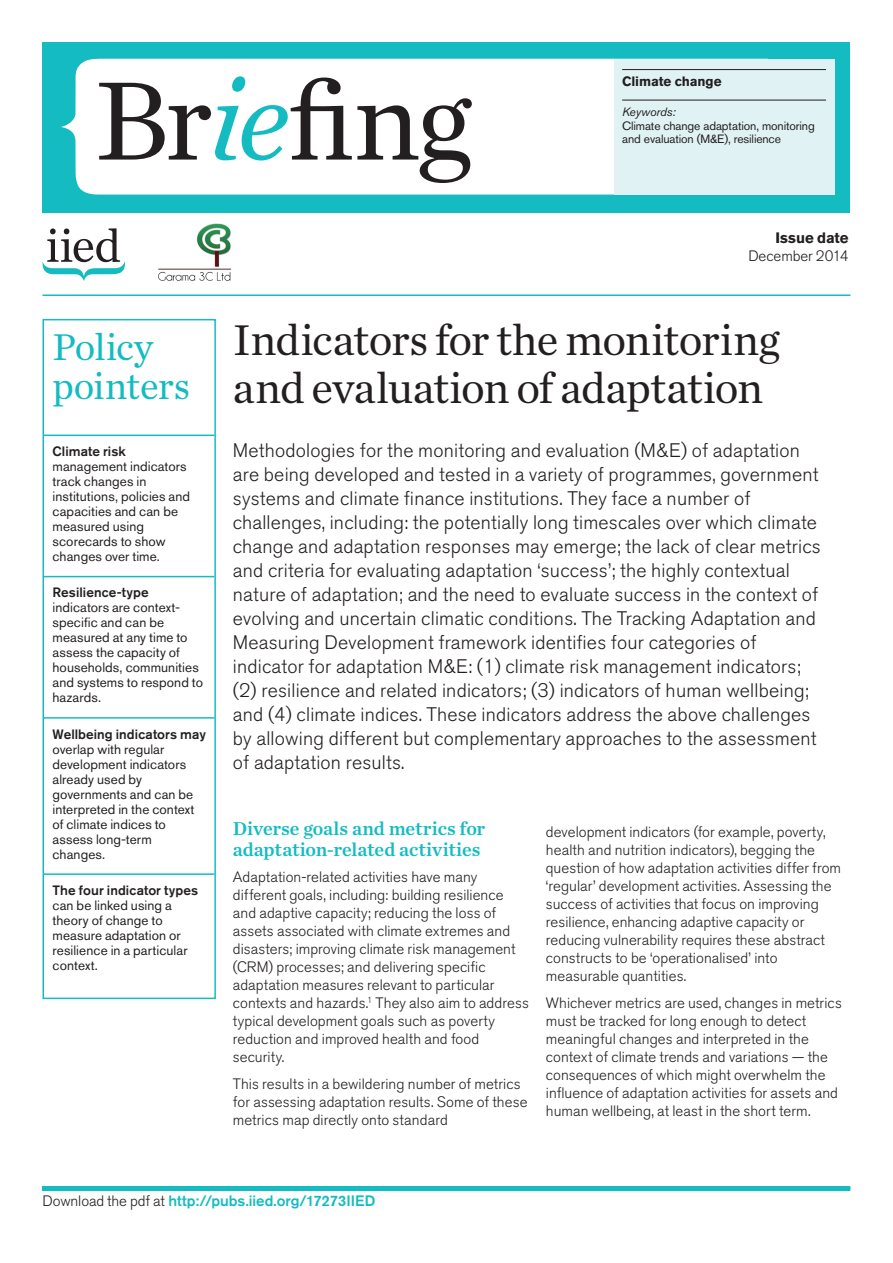
<style>
.page{position:relative;width:893px;height:1263px;background:#fff}
.page>*{position:absolute;margin:0;border:0;box-sizing:border-box;transform-origin:0 0}
.t1{font:116.7px "Chronicle Text G1";color:#231f20}
.t2{font:45px/48px "Chronicle Text G1";letter-spacing:-.02em;color:#231f20}
.t3{font:39px/39px "Chronicle Text G1";letter-spacing:-.015em;color:#14bcc1}
.t4{font:300 19.5px/24px "Akzidenz Grotesk BE";letter-spacing:.01em;color:#231f20}
.t5{font:19.5px/21px "Chronicle Text G1 Semi";letter-spacing:-.005em;color:#14bcc1}
.t6{font:300 15px/18px "Akzidenz Grotesk BE";letter-spacing:.005em;color:#231f20}
.t7{font:500 15px "Akzidenz Grotesk BE";letter-spacing:-.005em;color:#14bcc1}
.t8{font:700 15px "Akzidenz Grotesk BE";letter-spacing:-.005em;color:#231f20}
.t9{font:13.5px/15px "Akzidenz Grotesk BE";letter-spacing:.005em;color:#231f20}
.t10{font:500 13.5px "Akzidenz Grotesk BE";letter-spacing:.005em;color:#231f20}
.t11{font:700 13.5px "Akzidenz Grotesk BE";letter-spacing:-.01em;color:#231f20}
.t12{font:12px "Akzidenz Grotesk BE";letter-spacing:-.01em;color:#231f20}
.t13{font:italic 12px "Akzidenz Grotesk BE";letter-spacing:-.01em;color:#231f20}
.s1{font-style:italic;color:#14bcc1}
.s2{font-weight:300;color:#231f20}
</style>
<div class="page">
<div style="left:43px;top:43px;width:807px;height:170px;background:#14bcc1"></div>
<div style="left:61px;top:59px;width:553px;height:136px;background:#fff"></div>
<svg style="left:42px;top:228px;width:83px;height:53px"></svg>
<div style="left:614px;top:59px;width:220px;height:136px;background:#e0f2f3"></div>
<hr style="left:622px;top:69px;width:204px;height:1px;background:#231f20">
<hr style="left:622px;top:100px;width:204px;height:1px;background:#231f20">
<div style="left:43px;top:1186px;width:807px;height:5px;background:#14bcc1"></div>
<hr style="left:44px;top:435px;width:170px;height:1px;background:#14bcc1">
<hr style="left:44px;top:576px;width:170px;height:1px;background:#14bcc1">
<hr style="left:44px;top:717px;width:170px;height:2px;background:#14bcc1">
<hr style="left:44px;top:873px;width:170px;height:2px;background:#14bcc1">
<div style="left:43px;top:319px;width:173px;height:680px;border:2px solid #14bcc1"></div>
<hr style="left:43px;top:294px;width:807px;height:2px;background:#14bcc1">
<img style="left:158px;top:223px;width:73px;height:58px">
<h1 class="t1" style="left:94px;top:32px;width:379px">Br<span class="s1">ie</span>fing</h1>
<p class="t11" style="left:622px;top:73px;width:101px">Climate change</p>
<p class="t13" style="left:622px;top:105px;width:55px">Keywords:</p>
<p class="t12" style="left:622px;top:119px;width:194px">Climate change adaptation, monitoring</p>
<p class="t12" style="left:622px;top:132px;width:160px">and evaluation (M&amp;E), resilience</p>
<p class="t8" style="left:775px;top:229px;width:75px">Issue date</p>
<p class="t6" style="left:748px;top:247px;width:102px">December 2014</p>
<h3 class="t3" style="left:53px;top:325px;width:139px">Policy pointers</h3>
<p class="t10" style="left:53px;top:443px;width:75px">Climate risk</p>
<p class="t9" style="left:53px;top:459px;width:139px">management indicators track changes in institutions, policies and capacities and can be measured using scorecards to show changes over time.</p>
<p class="t10" style="left:53px;top:584px;width:98px">Resilience-type</p>
<p class="t9" style="left:53px;top:600px;width:152px">indicators are context&shy;specific and can be measured at any time to assess the capacity of households, communities and systems to respond to hazards.</p>
<p class="t10" style="left:53px;top:726px;width:155px">Wellbeing indicators may</p>
<p class="t9" style="left:53px;top:741px;width:144px">overlap with regular development indicators already used by governments and can be interpreted in the context of climate indices to assess long-term changes.</p>
<p class="t10" style="left:53px;top:882px;width:147px">The four indicator types</p>
<p class="t9" style="left:53px;top:897px;width:137px">can be linked using a theory of change to measure adaptation or resilience in a particular context.</p>
<h2 class="t2" style="left:233px;top:313px;width:548px">Indicators for the monitoring and evaluation of adaptation</h2>
<p class="t4" style="left:233px;top:438px;width:589px">Methodologies for the monitoring and evaluation (M&amp;E) of adaptation are being developed and tested in a variety of programmes, government systems and climate finance institutions. They face a number of challenges, including: the potentially long timescales over which climate change and adaptation responses may emerge; the lack of clear metrics and criteria for evaluating adaptation ‘success’; the highly contextual nature of adaptation; and the need to evaluate success in the context of evolving and uncertain climatic conditions. The Tracking Adaptation and Measuring Development framework identifies four categories of indicator for adaptation M&amp;E: (1) climate risk management indicators; (2) resilience and related indicators; (3) indicators of human wellbeing; and (4) climate indices. These indicators address the above challenges by allowing different but complementary approaches to the assessment of adaptation results.</p>
<h3 class="t5" style="left:233px;top:817px;width:254px">Diverse goals and metrics for adaptation-related activities</h3>
<p class="t6" style="left:233px;top:868px;width:297px">Adaptation-related activities have many different goals, including: building resilience and adaptive capacity; reducing the loss of assets associated with climate extremes and disasters; improving climate risk management (CRM) processes; and delivering specific adaptation measures relevant to particular contexts and hazards.<sup>1</sup> They also aim to address typical development goals such as poverty reduction and improved health and food security.</p>
<p class="t6" style="left:233px;top:1075px;width:296px">This results in a bewildering number of metrics for assessing adaptation results. Some of these metrics map directly onto standard</p>
<p class="t6" style="left:546px;top:823px;width:297px">development indicators (for example, poverty, health and nutrition indicators), begging the question of how adaptation activities differ from ‘regular’ development activities. Assessing the success of activities that focus on improving resilience, enhancing adaptive capacity or reducing vulnerability requires these abstract constructs to be ‘operationalised’ into measurable quantities.</p>
<p class="t6" style="left:546px;top:994px;width:298px">Whichever metrics are used, changes in metrics must be tracked for long enough to detect meaningful changes and interpreted in the context of climate trends and variations — the consequences of which might overwhelm the influence of adaptation activities for assets and human wellbeing, at least in the short term.</p>
<p class="t7" style="left:43px;top:1192px;width:334px"><span class="s2">Download the pdf at</span> http://pubs.iied.org/17273IIED</p>
</div>
